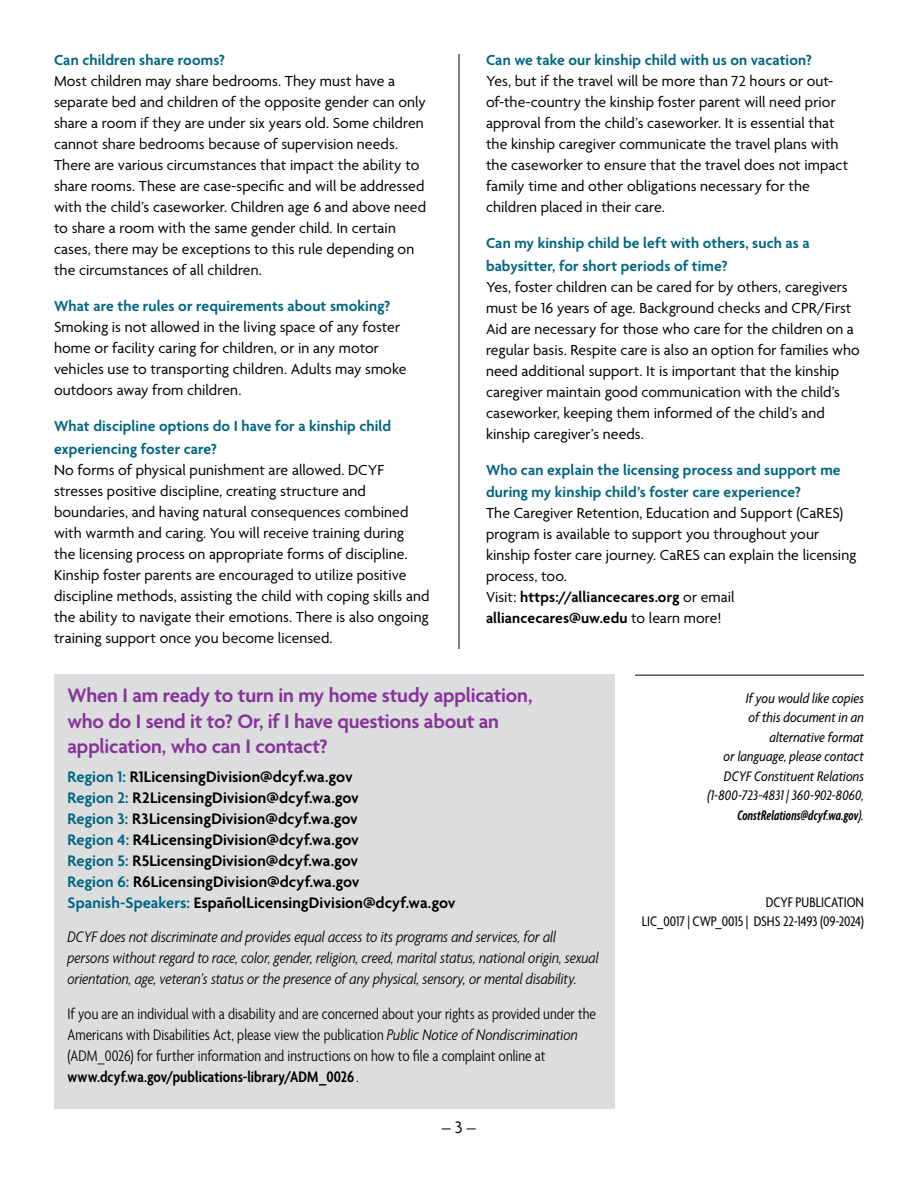
<style>
.page{position:relative;width:918px;height:1188px;background:#fff}
.page>*{position:absolute;margin:0;border:0;box-sizing:border-box;transform-origin:0 0}
.t1{font:600 21px/25.5px "Agenda";letter-spacing:-.01em;color:#863399}
.t2{font:18px "Agenda";color:#000}
.t3{font:300 condensed 16.5px/21px "Agenda";color:#000}
.t4{font:600 16.5px/21px "Agenda";letter-spacing:.005em;color:#000}
.t5{font:italic 300 condensed 16.5px/21px "Agenda";color:#000}
.t6{font:15.75px/21px "Agenda";letter-spacing:.005em;color:#000}
.t7{font:600 15.75px/22.5px "Agenda";letter-spacing:.005em;color:#006580}
.t8{font:italic condensed 15px/19.5px "Agenda";letter-spacing:.005em;color:#000;text-align:right}
.t9{font:condensed 15px/19.5px "Agenda";color:#000;text-align:right}
.t10{font:italic 15px "Agenda Semibold Extra Cond";letter-spacing:.005em;color:#000}
.s1{font-weight:600}
.s2{color:#006580}
.s3{font-style:italic}
.s4{font-family:"Agenda";font-stretch:condensed}
</style>
<div class="page">
<hr style="left:459px;top:54px;width:1px;height:595px;background:#000">
<div style="left:54px;top:674px;width:561px;height:435px;background:#dcddde"></div>
<hr style="left:635px;top:675px;width:229px;height:1px;background:#000">
<p class="t7" style="left:54px;top:50px;width:173px">Can children share rooms?</p>
<p class="t6" style="left:54px;top:72px;width:374px">Most children may share bedrooms. They must have a separate bed and children of the opposite gender can only share a room if they are under six years old. Some children cannot share bedrooms because of supervision needs.<br>There are various circumstances that impact the ability to share rooms. These are case-specific and will be addressed with the child’s caseworker. Children age 6 and above need to share a room with the same gender child. In certain cases, there may be exceptions to this rule depending on the circumstances of all children.</p>
<p class="t7" style="left:54px;top:296px;width:338px">What are the rules or requirements about smoking?</p>
<p class="t6" style="left:54px;top:318px;width:354px">Smoking is not allowed in the living space of any foster home or facility caring for children, or in any motor vehicles use to transporting children. Adults may smoke outdoors away from children.</p>
<p class="t7" style="left:54px;top:416px;width:339px">What discipline options do I have for a kinship child experiencing foster care?</p>
<p class="t6" style="left:54px;top:460px;width:377px">No forms of physical punishment are allowed. DCYF stresses positive discipline, creating structure and boundaries, and having natural consequences combined with warmth and caring. You will receive training during<br>the licensing process on appropriate forms of discipline.<br>Kinship foster parents are encouraged to utilize positive discipline methods, assisting the child with coping skills and the ability to navigate their emotions. There is also ongoing training support once you become licensed.</p>
<p class="t7" style="left:486px;top:50px;width:328px">Can we take our kinship child with us on vacation?</p>
<p class="t6" style="left:486px;top:72px;width:364px">Yes, but if the travel will be more than 72 hours or out&shy;of-the-country the kinship foster parent will need prior approval from the child’s caseworker. It is essential that the kinship caregiver communicate the travel plans with the caseworker to ensure that the travel does not impact family time and other obligations necessary for the children placed in their care.</p>
<p class="t7" style="left:486px;top:233px;width:325px">Can my kinship child be left with others, such as a babysitter, for short periods of time?</p>
<p class="t6" style="left:486px;top:277px;width:375px">Yes, foster children can be cared for by others, caregivers must be 16 years of age. Background checks and CPR/First Aid are necessary for those who care for the children on a regular basis. Respite care is also an option for families who need additional support. It is important that the kinship caregiver maintain good communication with the child’s caseworker, keeping them informed of the child’s and kinship caregiver’s needs.</p>
<p class="t7" style="left:486px;top:459px;width:356px">Who can explain the licensing process and support me during my kinship child’s foster care experience?</p>
<p class="t6" style="left:486px;top:504px;width:372px">The Caregiver Retention, Education and Support (CaRES) program is available to support you throughout your kinship foster care journey. CaRES can explain the licensing process, too.<br>Visit: <span class="s1">https://alliancecares.org</span> or email <span class="s1">alliancecares@uw.edu</span> to learn more!</p>
<h1 class="t1" style="left:68px;top:684px;width:466px">When I am ready to turn in my home study application, who do I send it to? Or, if I have questions about an application, who can I contact?</h1>
<p class="t4" style="left:68px;top:767px;width:390px"><span class="s2">Region 1:</span> R1LicensingDivision@dcyf.wa.gov<br><span class="s2">Region 2:</span> R2LicensingDivision@dcyf.wa.gov<br><span class="s2">Region 3:</span> R3LicensingDivision@dcyf.wa.gov<br><span class="s2">Region 4:</span> R4LicensingDivision@dcyf.wa.gov<br><span class="s2">Region 5:</span> R5LicensingDivision@dcyf.wa.gov<br><span class="s2">Region 6:</span> R6LicensingDivision@dcyf.wa.gov <span class="s2">Spanish-Speakers:</span> EspañolLicensingDivision@dcyf.wa.gov</p>
<p class="t5" style="left:68px;top:926px;width:533px">DCYF does not discriminate and provides equal access to its programs and services, for all persons without regard to race, color, gender, religion, creed, marital status, national origin, sexual orientation, age, veteran’s status or the presence of any physical, sensory, or mental disability.</p>
<p class="t3" style="left:68px;top:1004px;width:530px">If you are an individual with a disability and are concerned about your rights as provided under the Americans with Disabilities Act, please view the publication <span class="s3">Public Notice of Nondiscrimination </span>(ADM_0026) for further information and instructions on how to file a complaint online at <span class="s1">www.dcyf.wa.gov/publications-library/ADM_0026</span> .</p>
<p class="t2" style="left:442px;top:1118px;width:36px">– 3 –</p>
<p class="t8" style="left:707px;top:688px;width:158px">If you would like copies<br>of this document in an alternative format<br>or language, please contact<br>DCYF Constituent Relations (1-800-723-4831 | 360-902-8060,</p>
<p class="t10" style="left:737px;top:807px;width:128px">ConstRelations@dcyf.wa.gov<span class="s4">).</span></p>
<p class="t9" style="left:642px;top:893px;width:224px">DCYF PUBLICATION<br>LIC_0017 | CWP_0015 | DSHS 22-1493 (09-2024)</p>
</div>
